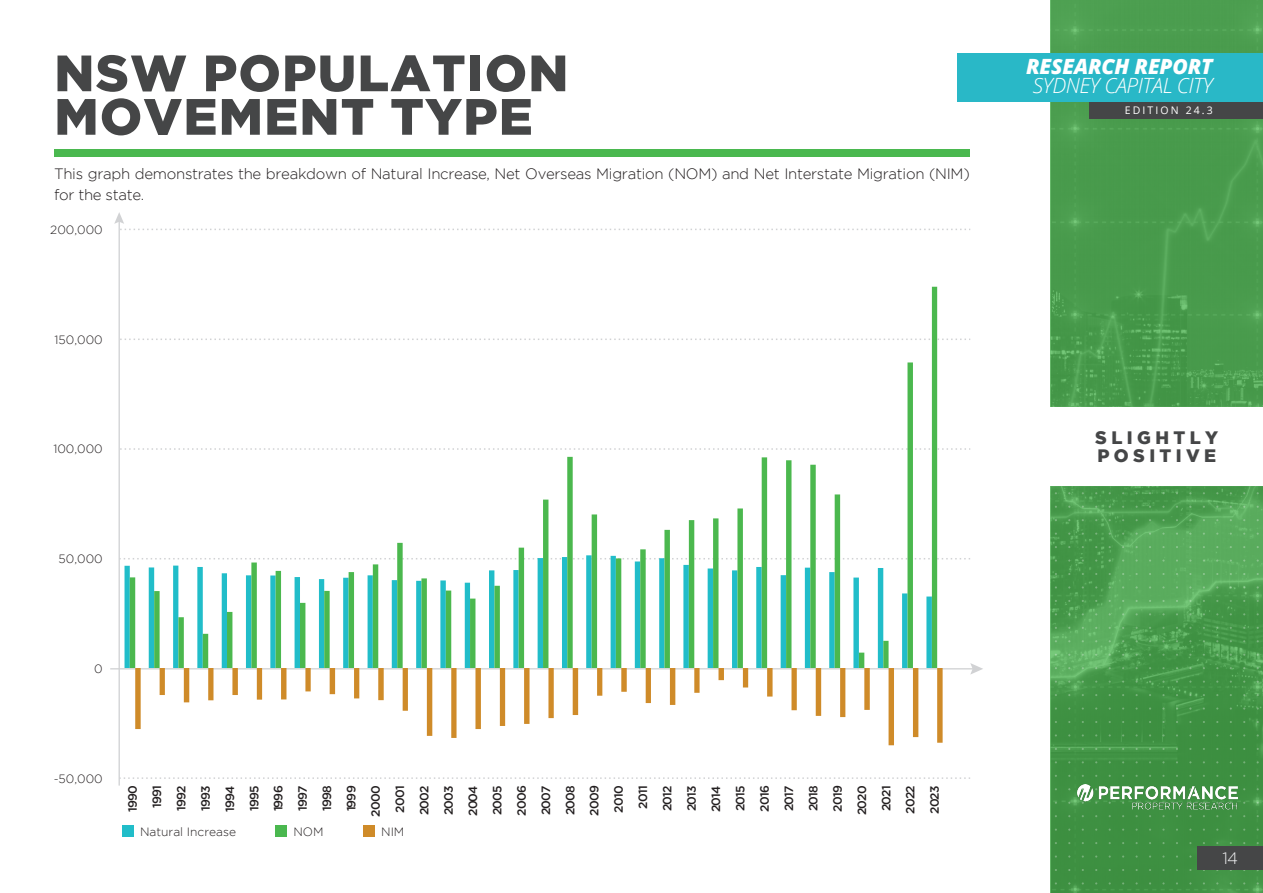
<style>
.page{position:relative;width:1263px;height:893px;background:#fff}
.page>*{position:absolute;margin:0;border:0;box-sizing:border-box;transform-origin:0 0}
.Sub-Title_Grey{font:900 51px "Gotham";letter-spacing:.025em;color:#454647}
.t1{font:italic 300 21px "Open Sans";letter-spacing:-.02em;color:#fff}
.t2{font:italic 800 21px "Open Sans";letter-spacing:-.01em;color:#fff}
.t3{font:900 18px/18px "Gotham";letter-spacing:.245em;color:#454647}
.t4{font:300 16.5px "Gotham";color:#f2f3f4}
.t5{font:300 15px/21px "Gotham";letter-spacing:-.02em;color:#231f20}
.Text_for_graphs_Small{font:500 12px "Gotham";letter-spacing:-.07em;color:#231f20}
.Text_for_graphs{font:300 12px "Gotham";color:#231f20}
.t6{font:10.5px "Open Sans";letter-spacing:.2em;color:#fff}
</style>
<div class="page">
<div style="left:1051px;top:0;width:212px;height:407px;background:#489b4c"></div>
<svg style="left:1050px;top:486px;width:213px;height:407px;fill:#429546"></svg>
<div style="left:1197px;top:846px;width:66px;height:23px;background:#454647"></div>
<img style="left:1077px;top:785px;width:160px;height:25px">
<div style="left:1089px;top:101px;width:174px;height:18px;background:#454647"></div>
<div style="left:957px;top:53px;width:306px;height:48px;background:#29b8c7"></div>
<svg style="left:120px;top:339px;width:850px;height:1px"></svg>
<svg style="left:120px;top:448px;width:850px;height:2px"></svg>
<svg style="left:120px;top:558px;width:850px;height:1px"></svg>
<svg style="left:120px;top:777px;width:850px;height:2px"></svg>
<div style="left:54px;top:150px;width:916px;height:7px;background:#4ab84f"></div>
<hr style="left:119px;top:218px;width:1px;height:568px;background:#d1d2d4">
<svg style="left:114px;top:212px;width:856px;height:18px"></svg>
<div style="left:122px;top:826px;width:11px;height:11px;background:#21bdc9"></div>
<div style="left:276px;top:826px;width:11px;height:11px;background:#4ab84f"></div>
<div style="left:363px;top:826px;width:11px;height:11px;background:#cf8b29"></div>
<hr style="left:110px;top:668px;width:867px;height:1px;background:#d1d2d4">
<svg style="left:970px;top:663px;width:13px;height:12px"></svg>
<svg style="left:130px;top:287px;width:807px;height:381px"></svg>
<svg style="left:135px;top:668px;width:807px;height:77px"></svg>
<p class="Sub-Title_Grey" style="left:54px;top:44px;width:515px">NSW POPULATION</p>
<p class="Sub-Title_Grey" style="left:54px;top:87px;width:480px">MOVEMENT TYPE</p>
<p class="t5" style="left:54px;top:163px;width:917px">This graph demonstrates the breakdown of Natural Increase, Net Overseas Migration (NOM) and Net Interstate Migration (NIM) for the state.</p>
<p class="Text_for_graphs" style="left:50px;top:223px;width:54px">200,000</p>
<p class="Text_for_graphs" style="left:55px;top:333px;width:50px">150,000</p>
<p class="Text_for_graphs" style="left:53px;top:443px;width:51px">100,000</p>
<p class="Text_for_graphs" style="left:59px;top:552px;width:46px">50,000</p>
<p class="Text_for_graphs" style="left:94px;top:662px;width:10px">0</p>
<p class="Text_for_graphs" style="left:54px;top:772px;width:50px">-50,000</p>
<p class="Text_for_graphs_Small" style="left:126px;top:812px;width:28px;rotate:-90deg">1990</p>
<p class="Text_for_graphs_Small" style="left:150px;top:808px;width:24px;rotate:-90deg">1991</p>
<p class="Text_for_graphs_Small" style="left:174px;top:811px;width:27px;rotate:-90deg">1992</p>
<p class="Text_for_graphs_Small" style="left:199px;top:811px;width:27px;rotate:-90deg">1993</p>
<p class="Text_for_graphs_Small" style="left:223px;top:812px;width:28px;rotate:-90deg">1994</p>
<p class="Text_for_graphs_Small" style="left:247px;top:811px;width:27px;rotate:-90deg">1995</p>
<p class="Text_for_graphs_Small" style="left:272px;top:811px;width:27px;rotate:-90deg">1996</p>
<p class="Text_for_graphs_Small" style="left:296px;top:811px;width:27px;rotate:-90deg">1997</p>
<p class="Text_for_graphs_Small" style="left:320px;top:811px;width:27px;rotate:-90deg">1998</p>
<p class="Text_for_graphs_Small" style="left:344px;top:811px;width:27px;rotate:-90deg">1999</p>
<p class="Text_for_graphs_Small" style="left:369px;top:816px;width:32px;rotate:-90deg">2000</p>
<p class="Text_for_graphs_Small" style="left:393px;top:812px;width:28px;rotate:-90deg">2001</p>
<p class="Text_for_graphs_Small" style="left:417px;top:815px;width:31px;rotate:-90deg">2002</p>
<p class="Text_for_graphs_Small" style="left:442px;top:815px;width:31px;rotate:-90deg">2003</p>
<p class="Text_for_graphs_Small" style="left:466px;top:816px;width:32px;rotate:-90deg">2004</p>
<p class="Text_for_graphs_Small" style="left:490px;top:815px;width:31px;rotate:-90deg">2005</p>
<p class="Text_for_graphs_Small" style="left:515px;top:816px;width:32px;rotate:-90deg">2006</p>
<p class="Text_for_graphs_Small" style="left:539px;top:815px;width:31px;rotate:-90deg">2007</p>
<p class="Text_for_graphs_Small" style="left:563px;top:815px;width:31px;rotate:-90deg">2008</p>
<p class="Text_for_graphs_Small" style="left:588px;top:816px;width:32px;rotate:-90deg">2009</p>
<p class="Text_for_graphs_Small" style="left:612px;top:812px;width:28px;rotate:-90deg">2010</p>
<p class="Text_for_graphs_Small" style="left:636px;top:809px;width:25px;rotate:-90deg">2011</p>
<p class="Text_for_graphs_Small" style="left:660px;top:811px;width:27px;rotate:-90deg">2012</p>
<p class="Text_for_graphs_Small" style="left:685px;top:811px;width:27px;rotate:-90deg">2013</p>
<p class="Text_for_graphs_Small" style="left:709px;top:812px;width:28px;rotate:-90deg">2014</p>
<p class="Text_for_graphs_Small" style="left:733px;top:811px;width:27px;rotate:-90deg">2015</p>
<p class="Text_for_graphs_Small" style="left:758px;top:812px;width:28px;rotate:-90deg">2016</p>
<p class="Text_for_graphs_Small" style="left:782px;top:811px;width:27px;rotate:-90deg">2017</p>
<p class="Text_for_graphs_Small" style="left:806px;top:811px;width:27px;rotate:-90deg">2018</p>
<p class="Text_for_graphs_Small" style="left:831px;top:812px;width:28px;rotate:-90deg">2019</p>
<p class="Text_for_graphs_Small" style="left:855px;top:815px;width:31px;rotate:-90deg">2020</p>
<p class="Text_for_graphs_Small" style="left:879px;top:811px;width:27px;rotate:-90deg">2021</p>
<p class="Text_for_graphs_Small" style="left:903px;top:814px;width:30px;rotate:-90deg">2022</p>
<p class="Text_for_graphs_Small" style="left:928px;top:814px;width:30px;rotate:-90deg">2023</p>
<p class="Text_for_graphs" style="left:140px;top:825px;width:97px">Natural Increase</p>
<p class="Text_for_graphs" style="left:293px;top:825px;width:32px">NOM</p>
<p class="Text_for_graphs" style="left:381px;top:825px;width:25px">NIM</p>
<h2 class="t2" style="left:1026px;top:51px;width:188px">RESEARCH REPORT</h2>
<h2 class="t1" style="left:1033px;top:71px;width:181px">SYDNEY CAPITAL CITY</h2>
<p class="t6" style="left:1125px;top:103px;width:89px">EDITION 24.3</p>
<h3 class="t3" style="left:1095px;top:428px;width:124px">SLIGHTLY<br>POSITIVE</h3>
<h3 class="t4" style="left:1222px;top:849px;width:17px">14</h3>
</div>
